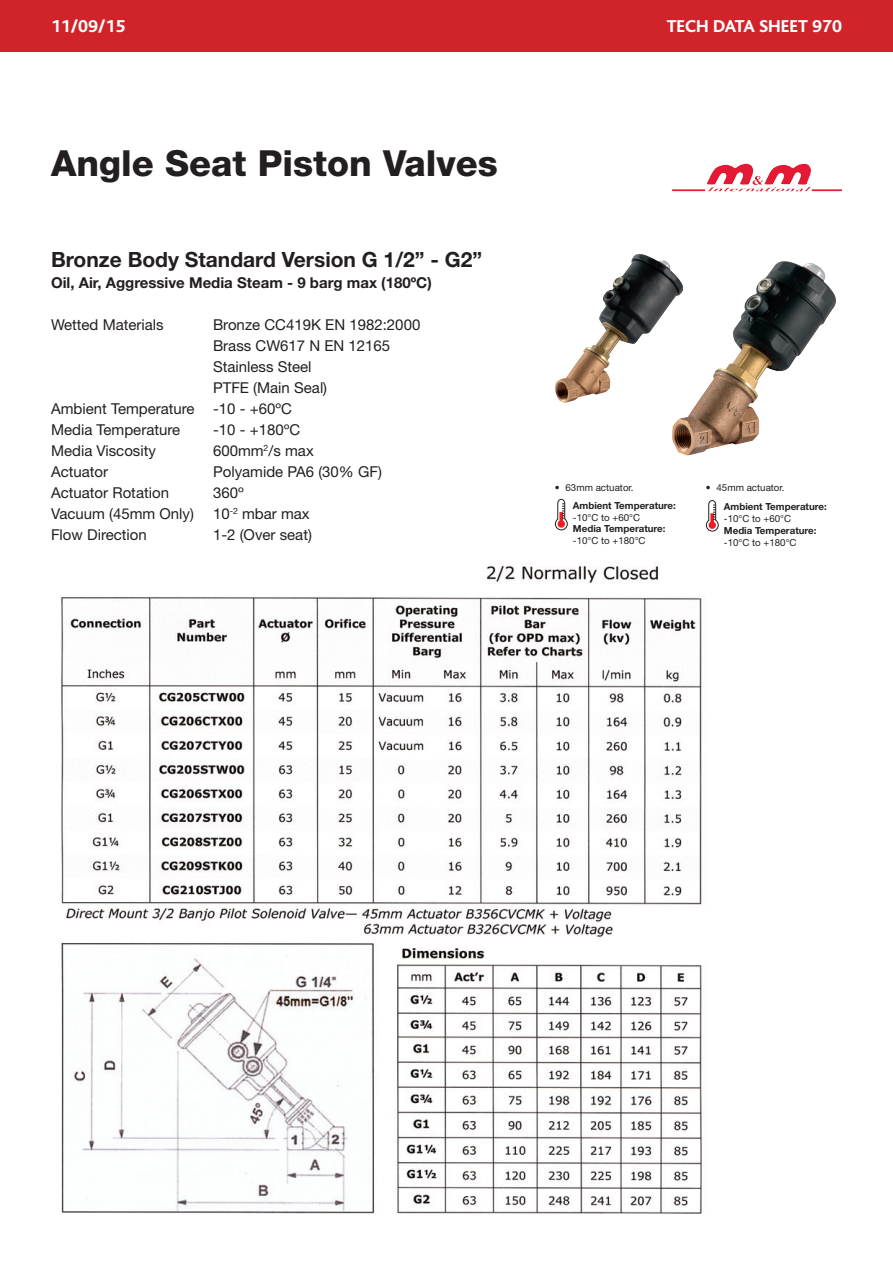
<style>
.page{position:relative;width:893px;height:1263px;background:#fff}
.page>*{position:absolute;margin:0;border:0;box-sizing:border-box;transform-origin:0 0}
.Page_Header{font:800 36px "Helvetica Neue";color:#231f20}
.Heading{font:700 21px "Helvetica Neue";color:#231f20}
.t1{font:800 18px "Bliss";color:#fff}
.Heading-2{font:15px "Helvetica Neue";color:#231f20}
.Heading-3{font:700 15px "Helvetica Neue";color:#231f20}
.Technical_Body_Copy{font:9.75px "Helvetica Neue";color:#231f20}
.Technical_Body_Copy-2{font:700 9.75px "Helvetica Neue";color:#231f20}
</style>
<div class="page">
<svg style="left:61px;top:565px;width:641px;height:649px"></svg>
<div style="left:19px;top:544px;width:452px;height:47px;background:#fff"></div>
<img style="left:555px;top:254px;width:117px;height:149px">
<img style="left:672px;top:261px;width:164px;height:195px">
<div style="left:0;top:0;width:893px;height:51px;background:#d1232a"></div>
<img style="left:707px;top:164px;width:94px;height:21px">
<svg style="left:706px;top:500px;width:13px;height:31px"></svg>
<svg style="left:555px;top:499px;width:13px;height:31px"></svg>
<p class="t1" style="left:51px;top:17px;width:76px">11/09/15</p>
<p class="t1" style="left:667px;top:16px;width:177px">TECH DATA SHEET 970</p>
<p class="Page_Header" style="left:51px;top:142px;width:448px">Angle Seat Piston Valves</p>
<p class="Heading" style="left:51px;top:247px;width:433px">Bronze Body Standard Version G 1/2” - G2”</p>
<p class="Heading-3" style="left:51px;top:274px;width:382px">Oil, Air, Aggressive Media Steam - 9 barg max (180ºC)</p>
<p class="Heading-2" style="left:51px;top:316px;width:114px">Wetted Materials</p>
<p class="Heading-2" style="left:213px;top:316px;width:209px">Bronze CC419K EN 1982:2000</p>
<p class="Heading-2" style="left:213px;top:337px;width:179px">Brass CW617 N EN 12165</p>
<p class="Heading-2" style="left:213px;top:358px;width:100px">Stainless Steel</p>
<p class="Heading-2" style="left:213px;top:379px;width:116px">PTFE (Main Seal)</p>
<p class="Heading-2" style="left:51px;top:400px;width:242px">Ambient Temperature -10 - +60ºC</p>
<p class="Heading-2" style="left:51px;top:421px;width:131px">Media Temperature</p>
<p class="Heading-2" style="left:213px;top:421px;width:89px">-10 - +180ºC</p>
<p class="Heading-2" style="left:51px;top:442px;width:107px">Media Viscosity</p>
<p class="Heading-2" style="left:213px;top:442px;width:102px">600mm<sup>2</sup>/s max</p>
<p class="Heading-2" style="left:51px;top:463px;width:59px">Actuator</p>
<p class="Heading-2" style="left:213px;top:463px;width:170px">Polyamide PA6 (30% GF)</p>
<p class="Heading-2" style="left:51px;top:484px;width:120px">Actuator Rotation</p>
<p class="Heading-2" style="left:213px;top:484px;width:32px">360º</p>
<p class="Heading-2" style="left:51px;top:505px;width:144px">Vacuum (45mm Only)</p>
<p class="Heading-2" style="left:213px;top:505px;width:98px">10<sup>-2</sup> mbar max</p>
<p class="Heading-2" style="left:51px;top:526px;width:97px">Flow Direction</p>
<p class="Heading-2" style="left:213px;top:526px;width:100px">1-2 (Over seat)</p>
<p class="Technical_Body_Copy" style="left:555px;top:482px;width:80px">• 63mm actuator.</p>
<p class="Technical_Body_Copy-2" style="left:573px;top:499px;width:104px">Ambient Temperature:</p>
<p class="Technical_Body_Copy" style="left:573px;top:511px;width:69px">-10°C to +60°C</p>
<p class="Technical_Body_Copy-2" style="left:573px;top:523px;width:94px">Media Temperature:</p>
<p class="Technical_Body_Copy" style="left:573px;top:535px;width:74px">-10°C to +180°C</p>
<p class="Technical_Body_Copy" style="left:706px;top:482px;width:80px">• 45mm actuator.</p>
<p class="Technical_Body_Copy-2" style="left:724px;top:500px;width:104px">Ambient Temperature:</p>
<p class="Technical_Body_Copy" style="left:724px;top:512px;width:69px">-10°C to +60°C</p>
<p class="Technical_Body_Copy-2" style="left:724px;top:524px;width:94px">Media Temperature:</p>
<p class="Technical_Body_Copy" style="left:724px;top:536px;width:74px">-10°C to +180°C</p>
</div>
